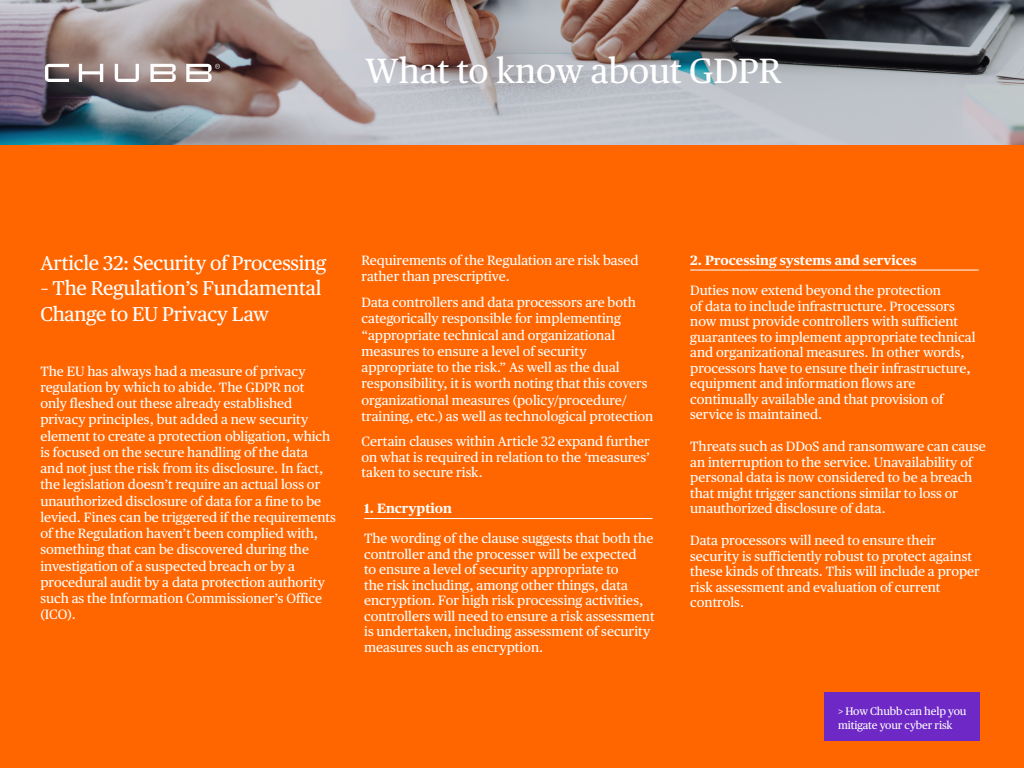
<style>
.page{position:relative;width:1024px;height:768px;background:#fff}
.page>*{position:absolute;margin:0;border:0;box-sizing:border-box;transform-origin:0 0}
.t1{font:35px "Chubb Publico Text";color:#fff}
.t2{font:20px/25.5px "Chubb Publico Text";letter-spacing:-.01em;color:#fff}
.t3{font:13.5px/15.5px "Chubb Publico Text";color:#fff}
.t4{font:700 13.5px "Chubb Publico Text";color:#fff}
.t5{font:11px/14.5px "Chubb Publico Text";letter-spacing:-.01em;color:#fff}
</style>
<div class="page">
<img style="left:0;top:0;width:1024px;height:145px">
<svg style="left:45px;top:64px;width:175px;height:18px"></svg>
<div style="left:0;top:145px;width:1024px;height:623px;background:#f60"></div>
<hr style="left:364px;top:518px;width:289px;height:1px;background:#fff">
<hr style="left:690px;top:270px;width:289px;height:1px;background:#fff">
<div style="left:825px;top:692px;width:155px;height:49px;background:#6e28c5"></div>
<h1 class="t1" style="left:365px;top:44px;width:418px">What to know about GDPR</h1>
<h2 class="t2" style="left:40px;top:249px;width:288px">Article 32: Security of Processing</h2>
<h2 class="t2" style="left:40px;top:274px;width:283px">– The Regulation’s Fundamental<br>Change to EU Privacy Law</h2>
<p class="t3" style="left:40px;top:362px;width:297px;line-height:16.2px">The EU has always had a measure of privacy regulation by which to abide. The GDPR not<br>only fleshed out these already established privacy principles, but added a new security element to create a protection obligation, which is focused on the secure handling of the data<br>and not just the risk from its disclosure. In fact, the legislation doesn’t require an actual loss or unauthorized disclosure of data for a fine to be levied. Fines can be triggered if the requirements of the Regulation haven’t been complied with, something that can be discovered during the investigation of a suspected breach or by a procedural audit by a data protection authority such as the Information Commissioner’s Office (ICO).</p>
<p class="t3" style="left:361px;top:251px;width:279px;line-height:16.2px">Requirements of the Regulation are risk based rather than prescriptive.</p>
<p class="t3" style="left:361px;top:293px;width:293px;line-height:16.2px">Data controllers and data processors are both categorically responsible for implementing “appropriate technical and organizational measures to ensure a level of security appropriate to the risk.” As well as the dual responsibility, it is worth noting that this covers organizational measures (policy/procedure/ training, etc.) as well as technological protection</p>
<p class="t3" style="left:361px;top:433px;width:290px;text-align:justify">Certain clauses within Article 32 expand further on what is required in relation to the ‘measures’ taken to secure risk.</p>
<p class="t4" style="left:364px;top:498px;width:90px">1. Encryption</p>
<p class="t3" style="left:364px;top:530px;width:292px">The wording of the clause suggests that both the controller and the processer will be expected<br>to ensure a level of security appropriate to<br>the risk including, among other things, data encryption. For high risk processing activities, controllers will need to ensure a risk assessment is undertaken, including assessment of security measures such as encryption.</p>
<p class="t4" style="left:690px;top:249px;width:228px">2. Processing systems and services</p>
<p class="t3" style="left:690px;top:282px;width:287px">Duties now extend beyond the protection<br>of data to include infrastructure. Processors now must provide controllers with sufficient guarantees to implement appropriate technical and organizational measures. In other words, processors have to ensure their infrastructure, equipment and information flows are continually available and that provision of service is maintained.</p>
<p class="t3" style="left:690px;top:438px;width:297px">Threats such as DDoS and ransomware can cause an interruption to the service. Unavailability of personal data is now considered to be a breach that might trigger sanctions similar to loss or unauthorized disclosure of data.</p>
<p class="t3" style="left:690px;top:532px;width:291px">Data processors will need to ensure their security is sufficiently robust to protect against these kinds of threats. This will include a proper risk assessment and evaluation of current controls.</p>
<p class="t5" style="left:838px;top:703px;width:130px">&gt; How Chubb can help you mitigate your cyber risk</p>
</div>
